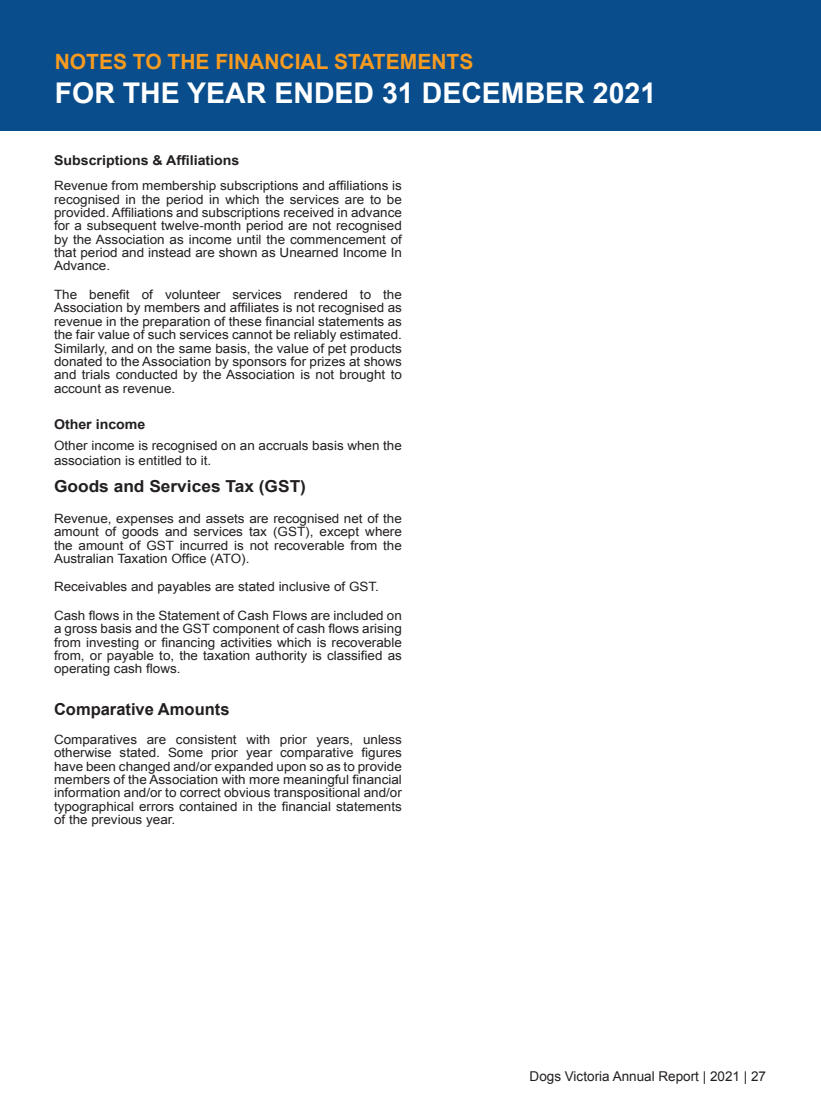
<style>
.page{position:relative;width:821px;height:1115px;background:#fff}
.page>*{position:absolute;margin:0;border:0;box-sizing:border-box;transform-origin:0 0}
.t1{font:700 28.5px "Arial";color:#fff}
.t2{font:700 21px "Arial";color:#f89b1f}
.Heading_1{font:700 16.5px "Arial";color:#231f20;scale:1.05 1}
.Heading_1-2{font:700 16.5px "Arial";color:#231f20}
.Heading_2{font:700 13.5px "Arial";color:#231f20;scale:1.05 1}
.t3{font:13.5px "Arial";color:#231f20}
.Body_Text{font:12.9px/13.5px "Arial";color:#231f20;text-align:justify;scale:1.05 1}
</style>
<div class="page">
<div style="left:0;top:0;width:821px;height:130px;background:#094d8d"></div>
<p class="t2" style="left:55px;top:48px;width:420px">NOTES TO THE FINANCIAL STATEMENTS</p>
<p class="t1" style="left:55px;top:74px;width:603px">FOR THE YEAR ENDED 31 DECEMBER 2021</p>
<p class="Heading_2" style="left:54px;top:151px;width:178px">Subscriptions &amp; Affiliations</p>
<p class="Body_Text" style="left:54px;top:179px;width:333px">Revenue from membership subscriptions and affiliations is recognised in the period in which the services are to be provided. Affiliations and subscriptions received in advance for a subsequent twelve-month period are not recognised by the Association as income until the commencement of that period and instead are shown as Unearned Income In Advance.</p>
<p class="Body_Text" style="left:54px;top:287px;width:333px">The benefit of volunteer services rendered to the Association by members and affiliates is not recognised as revenue in the preparation of these financial statements as the fair value of such services cannot be reliably estimated.<br>Similarly, and on the same basis, the value of pet products donated to the Association by sponsors for prizes at shows and trials conducted by the Association is not brought to account as revenue.</p>
<p class="Heading_2" style="left:54px;top:415px;width:89px">Other income</p>
<p class="Body_Text" style="left:54px;top:437px;width:333px;line-height:15.5px">Other income is recognised on an accruals basis when the association is entitled to it.</p>
<p class="Heading_1" style="left:54px;top:475px;width:241px">Goods and Services Tax (GST)</p>
<p class="Body_Text" style="left:54px;top:511px;width:333px">Revenue, expenses and assets are recognised net of the amount of goods and services tax (GST), except where the amount of GST incurred is not recoverable from the Australian Taxation Office (ATO).</p>
<p class="Body_Text" style="left:54px;top:579px;width:311px">Receivables and payables are stated inclusive of GST.</p>
<p class="Body_Text" style="left:54px;top:608px;width:333px">Cash flows in the Statement of Cash Flows are included on a gross basis and the GST component of cash flows arising from investing or financing activities which is recoverable from, or payable to, the taxation authority is classified as operating cash flows.</p>
<p class="Heading_1-2" style="left:54px;top:698px;width:177px">Comparative Amounts</p>
<p class="Body_Text" style="left:54px;top:732px;width:333px">Comparatives are consistent with prior years, unless otherwise stated. Some prior year comparative figures have been changed and/or expanded upon so as to provide members of the Association with more meaningful financial information and/or to correct obvious transpositional and/or typographical errors contained in the financial statements of the previous year.</p>
<p class="t3" style="left:529px;top:1066px;width:238px">Dogs Victoria Annual Report | 2021 | 27</p>
</div>
